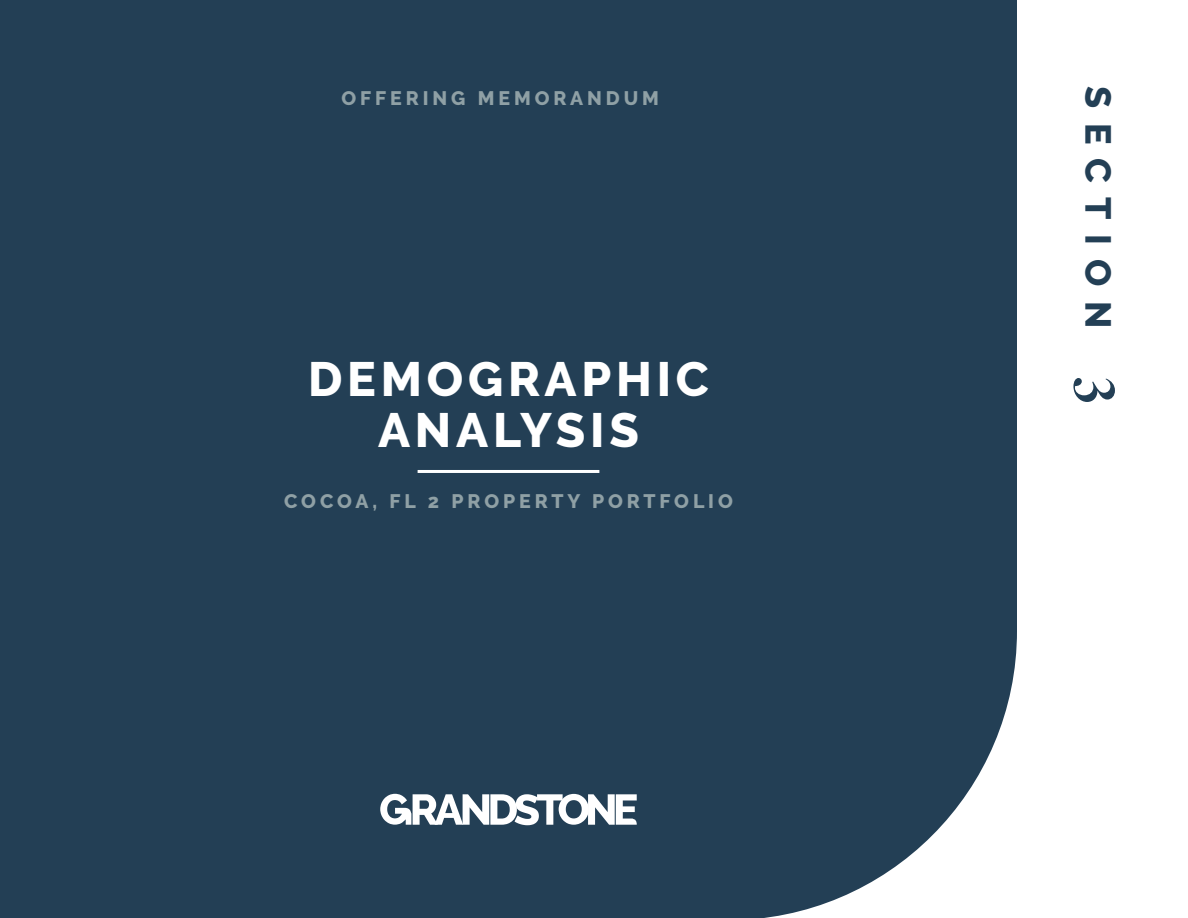
<style>
.page{position:relative;width:1188px;height:918px;background:#fff}
.page>*{position:absolute;margin:0;border:0;box-sizing:border-box;transform-origin:0 0}
.t1{font:800 48px "Raleway";letter-spacing:.1em;color:#fff}
.t2{font:800 36px "Raleway";letter-spacing:.4em;color:#233f55}
.t3{font:800 19.5px "Raleway";letter-spacing:.2em;color:#8fa0a5}
.s1{font-family:"Freight Disp Pro";font-weight:700;font-size:60px}
</style>
<div class="page">
<div style="left:0;top:0;width:1017px;height:918px;background:#233f55"></div>
<svg style="left:380px;top:794px;width:257px;height:31px"></svg>
<hr style="left:418px;top:470px;width:181px;height:3px;background:#fff">
<p class="t3" style="left:342px;top:87px;width:319px">OFFERING MEMORANDUM</p>
<p class="t1" style="left:308px;top:352px;width:402px">DEMOGRAPHIC</p>
<p class="t1" style="left:378px;top:403px;width:262px">ANALYSIS</p>
<p class="t3" style="left:284px;top:490px;width:450px">COCOA, FL 2 PROPERTY PORTFOLIO</p>
<p class="t2" style="left:1119px;top:86px;width:319px;rotate:90deg">SECTION <span class="s1">3</span></p>
</div>
